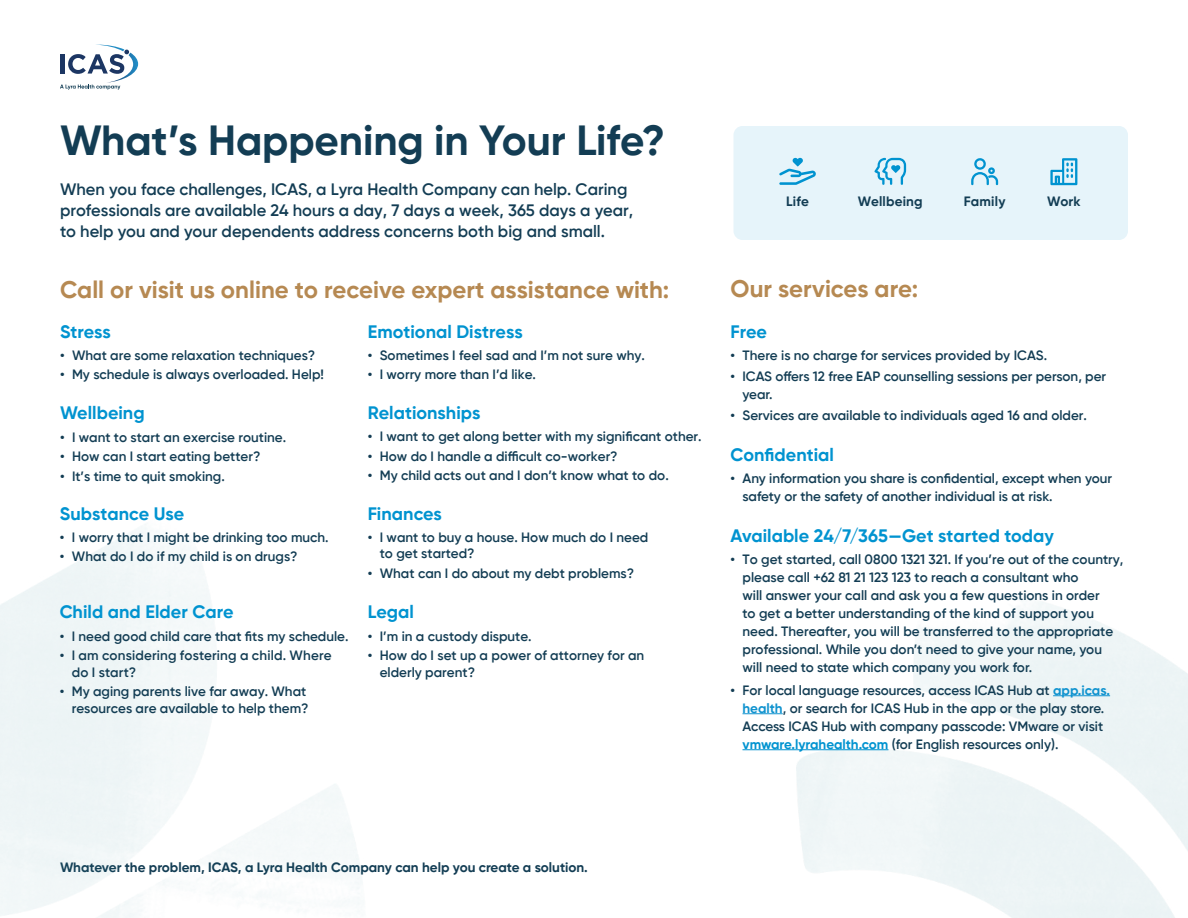
<style>
.page{position:relative;width:1188px;height:918px;background:#fff}
.page>*{position:absolute;margin:0;border:0;box-sizing:border-box;transform-origin:0 0}
.t1{font:700 42px "Gilroy";color:#133d54}
.t2{font:700 24px "Gilroy";color:#b68952}
.t3{font:700 18px "Gilroy";color:#0093d0}
.t4{font:600 16.5px/21px "Gilroy";color:#133d54}
.t5{font:600 13.5px/18px "Gilroy";color:#133d54}
.t6{font:700 13.5px "Gilroy";color:#133d54}
.s1{font-weight:700;color:#1093cf}
.s2{font-weight:700;color:#0093d0}
</style>
<div class="page">
<div style="left:734px;top:126px;width:394px;height:114px;background:#e6f4fa;border-radius:9px"></div>
<svg style="left:875px;top:158px;width:31px;height:27px"></svg>
<svg style="left:971px;top:158px;width:27px;height:27px"></svg>
<svg style="left:1050px;top:158px;width:27px;height:27px"></svg>
<svg style="left:779px;top:158px;width:37px;height:27px"></svg>
<svg style="left:60px;top:45px;width:78px;height:45px"></svg>
<hr style="left:1053px;top:695px;width:57px;height:1px;background:#1093cf">
<hr style="left:742px;top:713px;width:41px;height:1px;background:#1093cf">
<hr style="left:742px;top:749px;width:146px;height:1px;background:#0093d0">
<h1 class="t1" style="left:60px;top:114px;width:607px">What’s Happening in Your Life?</h1>
<p class="t4" style="left:60px;top:179px;width:575px">When you face challenges, ICAS, a Lyra Health Company can help. Caring professionals are available 24 hours a day, 7 days a week, 365 days a year, to help you and your dependents address concerns both big and small.</p>
<h2 class="t2" style="left:60px;top:274px;width:611px">Call or visit us online to receive expert assistance with:</h2>
<h3 class="t3" style="left:60px;top:320px;width:52px">Stress</h3>
<h3 class="t3" style="left:368px;top:320px;width:157px">Emotional Distress</h3>
<p class="t5" style="left:60px;top:346px;width:257px">• What are some relaxation techniques?</p>
<p class="t5" style="left:60px;top:366px;width:265px">• My schedule is always overloaded. Help!</p>
<p class="t5" style="left:368px;top:346px;width:279px">• Sometimes I feel sad and I’m not sure why.</p>
<p class="t5" style="left:368px;top:366px;width:170px">• I worry more than I’d like.</p>
<h3 class="t3" style="left:60px;top:402px;width:86px">Wellbeing</h3>
<h3 class="t3" style="left:368px;top:402px;width:114px">Relationships</h3>
<p class="t5" style="left:60px;top:428px;width:228px">• I want to start an exercise routine.</p>
<p class="t5" style="left:60px;top:447px;width:202px">• How can I start eating better?</p>
<p class="t5" style="left:60px;top:467px;width:166px">• It’s time to quit smoking.</p>
<p class="t5" style="left:368px;top:428px;width:335px">• I want to get along better with my significant other.</p>
<p class="t5" style="left:368px;top:447px;width:251px">• How do I handle a difficult co-worker?</p>
<p class="t5" style="left:368px;top:467px;width:302px">• My child acts out and I don’t know what to do.</p>
<h3 class="t3" style="left:60px;top:502px;width:126px">Substance Use</h3>
<h3 class="t3" style="left:368px;top:502px;width:76px">Finances</h3>
<p class="t5" style="left:60px;top:528px;width:270px">• I worry that I might be drinking too much.</p>
<p class="t5" style="left:60px;top:548px;width:239px">• What do I do if my child is on drugs?</p>
<p class="t5" style="left:380px;top:529px;width:270px;line-height:16.5px;text-indent:-12px">• I want to buy a house. How much do I need to get started?</p>
<p class="t5" style="left:368px;top:564px;width:268px">• What can I do about my debt problems?</p>
<h3 class="t3" style="left:60px;top:601px;width:175px">Child and Elder Care</h3>
<h3 class="t3" style="left:368px;top:601px;width:48px">Legal</h3>
<p class="t5" style="left:60px;top:627px;width:290px">• I need good child care that fits my schedule.</p>
<p class="t5" style="left:72px;top:647px;width:261px;line-height:16.5px;text-indent:-12px">• I am considering fostering a child. Where do I start?</p>
<p class="t5" style="left:60px;top:683px;width:250px;line-height:16.5px;text-align:right">• My aging parents live far away. What resources are available to help them?</p>
<p class="t5" style="left:368px;top:627px;width:165px">• I’m in a custody dispute.</p>
<p class="t5" style="left:380px;top:647px;width:266px;line-height:16.5px;text-indent:-12px">• How do I set up a power of attorney for an elderly parent?</p>
<p class="t6" style="left:786px;top:193px;width:24px">Life</p>
<p class="t6" style="left:858px;top:193px;width:66px">Wellbeing</p>
<p class="t6" style="left:964px;top:193px;width:43px">Family</p>
<p class="t6" style="left:1047px;top:193px;width:35px">Work</p>
<h2 class="t2" style="left:730px;top:274px;width:189px">Our services are:</h2>
<h3 class="t3" style="left:730px;top:320px;width:38px">Free</h3>
<p class="t5" style="left:730px;top:346px;width:318px">• There is no charge for services provided by ICAS.</p>
<p class="t5" style="left:743px;top:367px;width:365px;text-indent:-12px">• ICAS offers 12 free EAP counselling sessions per person, per year.</p>
<p class="t5" style="left:730px;top:406px;width:358px">• Services are available to individuals aged 16 and older.</p>
<h3 class="t3" style="left:730px;top:443px;width:105px">Confidential</h3>
<p class="t5" style="left:743px;top:469px;width:371px;text-indent:-12px">• Any information you share is confidential, except when your safety or the safety of another individual is at risk.</p>
<h3 class="t3" style="left:730px;top:524px;width:325px">Available 24/7/365—Get started today</h3>
<p class="t5" style="left:743px;top:550px;width:382px;text-indent:-12px">• To get started, call 0800 1321 321. If you’re out of the country, please call +62 81 21 123 123 to reach a consultant who<br>will answer your call and ask you a few questions in order<br>to get a better understanding of the kind of support you need. Thereafter, you will be transferred to the appropriate professional. While you don’t need to give your name, you will need to state which company you work for.</p>
<p class="t5" style="left:743px;top:681px;width:369px;text-indent:-12px">• For local language resources, access ICAS Hub at <span class="s1">app.icas. health</span>, or search for ICAS Hub in the app or the play store.<br>Access ICAS Hub with company passcode: VMware or visit <span class="s2">vmware.lyrahealth.com</span> (for English resources only).</p>
<p class="t6" style="left:60px;top:859px;width:529px">Whatever the problem, ICAS, a Lyra Health Company can help you create a solution.</p>
</div>
